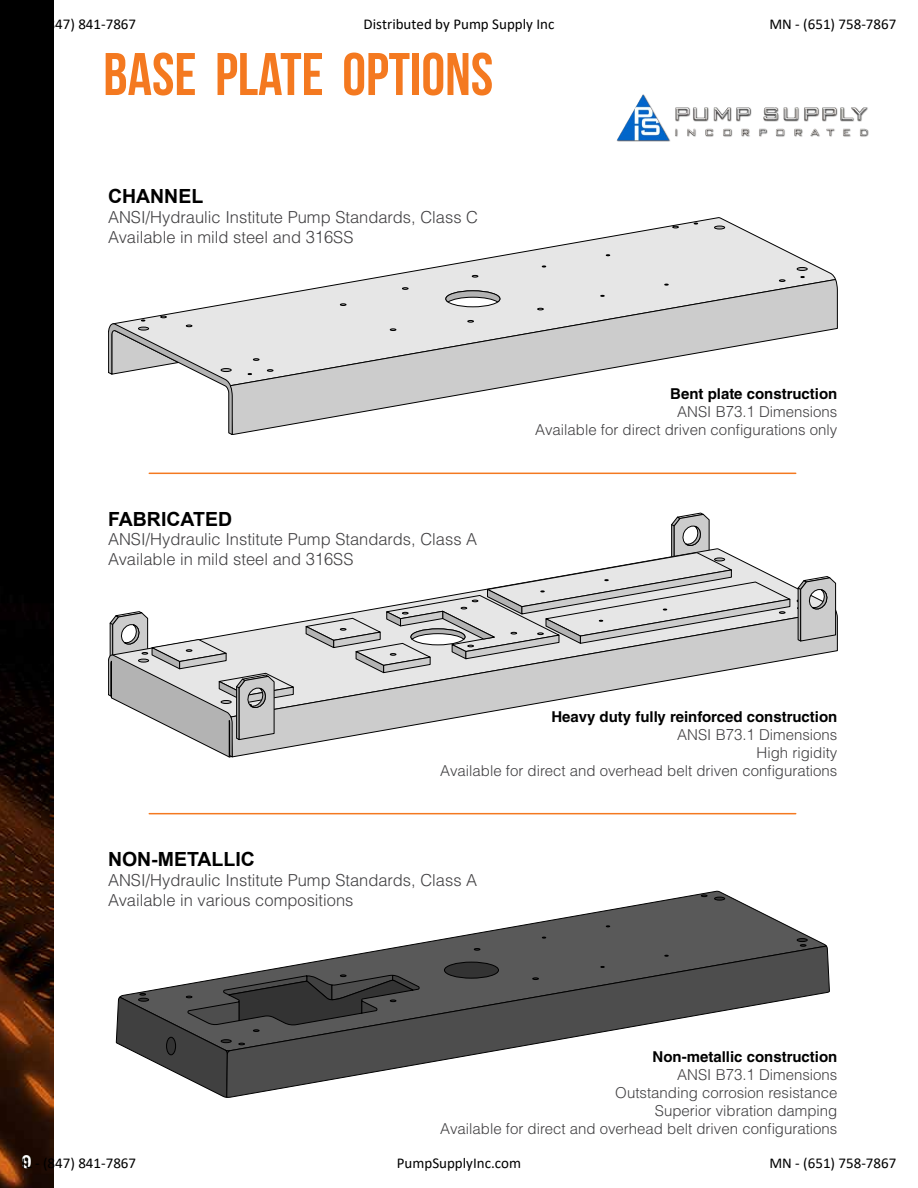
<style>
.page{position:relative;width:918px;height:1188px;background:#fff}
.page>*{position:absolute;margin:0;border:0;box-sizing:border-box;transform-origin:0 0}
.t1{font:60px "Bebas Neue";color:#f47920}
.t2{font:700 19.5px "Arial";color:#000}
.t3{font:700 18px "Arial";color:#fff}
.t4{font:300 16.5px/19.8px "Helvetica LT Std";color:#414042}
.t5{font:300 15px/18px "Helvetica LT Std";color:#414042;text-align:right}
.t6{font:15px "Calibri";color:#000}
.s1{font-size:17.4px}
.s2{font-weight:700;color:#000}
.s3{font-size:15.75px}
</style>
<div class="page">
<img style="left:0;top:0;width:54px;height:1188px">
<svg style="left:155px;top:217px;width:681px;height:99px"></svg>
<svg style="left:229px;top:279px;width:609px;height:156px"></svg>
<svg style="left:467px;top:320px;width:7px;height:3px"></svg>
<svg style="left:472px;top:275px;width:6px;height:2px"></svg>
<svg style="left:402px;top:287px;width:6px;height:3px"></svg>
<svg style="left:390px;top:328px;width:6px;height:3px"></svg>
<svg style="left:340px;top:303px;width:6px;height:3px"></svg>
<svg style="left:537px;top:308px;width:7px;height:2px"></svg>
<svg style="left:267px;top:369px;width:6px;height:3px"></svg>
<svg style="left:253px;top:358px;width:6px;height:3px"></svg>
<svg style="left:779px;top:279px;width:6px;height:3px"></svg>
<svg style="left:672px;top:226px;width:7px;height:2px"></svg>
<svg style="left:108px;top:316px;width:125px;height:119px"></svg>
<div style="left:221px;top:368px;width:11px;height:4px;border:1px solid #000;border-radius:50%"></div>
<svg style="left:714px;top:226px;width:11px;height:3px"></svg>
<div style="left:797px;top:267px;width:11px;height:4px;border:1px solid #000;border-radius:50%"></div>
<svg style="left:445px;top:290px;width:56px;height:13px"></svg>
<svg style="left:296px;top:609px;width:542px;height:138px"></svg>
<svg style="left:108px;top:611px;width:188px;height:146px"></svg>
<svg style="left:797px;top:576px;width:39px;height:66px;background:#b1b1b1"></svg>
<svg style="left:305px;top:512px;width:486px;height:162px"></svg>
<svg style="left:408px;top:891px;width:418px;height:54px"></svg>
<div style="left:797px;top:938px;width:11px;height:4px;border:1px solid #000;border-radius:50%"></div>
<svg style="left:714px;top:897px;width:11px;height:3px"></svg>
<svg style="left:797px;top:939px;width:10px;height:6px"></svg>
<svg style="left:701px;top:895px;width:6px;height:2px"></svg>
<svg style="left:237px;top:945px;width:593px;height:120px"></svg>
<svg style="left:116px;top:975px;width:304px;height:123px"></svg>
<hr style="left:149px;top:473px;width:647px;height:1px;background:#f47920">
<hr style="left:149px;top:813px;width:647px;height:1px;background:#f47920">
<img style="left:616px;top:94px;width:253px;height:48px">
<p class="t6" style="left:22px;top:13px;width:116px">IL - (847) 841-7867</p>
<p class="t6" style="left:364px;top:13px;width:192px">Distributed by Pump Supply Inc</p>
<p class="t6" style="left:769px;top:13px;width:128px">MN - (651) 758-7867</p>
<h1 class="t1" style="left:103px;top:41px;width:391px">BASE PLATE OPTIONS</h1>
<h2 class="t2" style="left:108px;top:183px;width:97px">CHANNEL</h2>
<p class="t4" style="left:108px;top:207px;width:372px">ANSI/Hydraulic Institute Pump Standards, Class C<br>Available in mild steel and <span class="s1">316</span>SS</p>
<h2 class="t2" style="left:108px;top:505px;width:126px">FABRICATED</h2>
<p class="t4" style="left:108px;top:529px;width:371px">ANSI/Hydraulic Institute Pump Standards, Class A<br>Available in mild steel and <span class="s1">316</span>SS</p>
<p class="t5" style="left:535px;top:385px;width:304px"><span class="s2">Bent plate construction<br></span>ANSI B<span class="s3">73.1</span> Dimensions<br>Available for direct driven configurations only</p>
<p class="t5" style="left:440px;top:707px;width:399px"><span class="s2">Heavy duty fully reinforced construction<br></span>ANSI B<span class="s3">73.1</span> Dimensions<br>High rigidity<br>Available for direct and overhead belt driven configurations</p>
<h2 class="t2" style="left:108px;top:845px;width:148px">NON-METALLIC</h2>
<p class="t4" style="left:108px;top:870px;width:371px">ANSI/Hydraulic Institute Pump Standards, Class A<br>Available in various compositions</p>
<p class="t5" style="left:440px;top:1048px;width:399px"><span class="s2">Non-metallic construction<br></span>ANSI B<span class="s3">73.1</span> Dimensions<br>Outstanding corrosion resistance<br>Superior vibration damping<br>Available for direct and overhead belt driven configurations</p>
<p class="t3" style="left:22px;top:1149px;width:12px">9</p>
<p class="t6" style="left:22px;top:1153px;width:116px">IL - (847) 841-7867</p>
<p class="t6" style="left:397px;top:1153px;width:126px">PumpSupplyInc.com</p>
<p class="t6" style="left:769px;top:1153px;width:128px">MN - (651) 758-7867</p>
</div>
